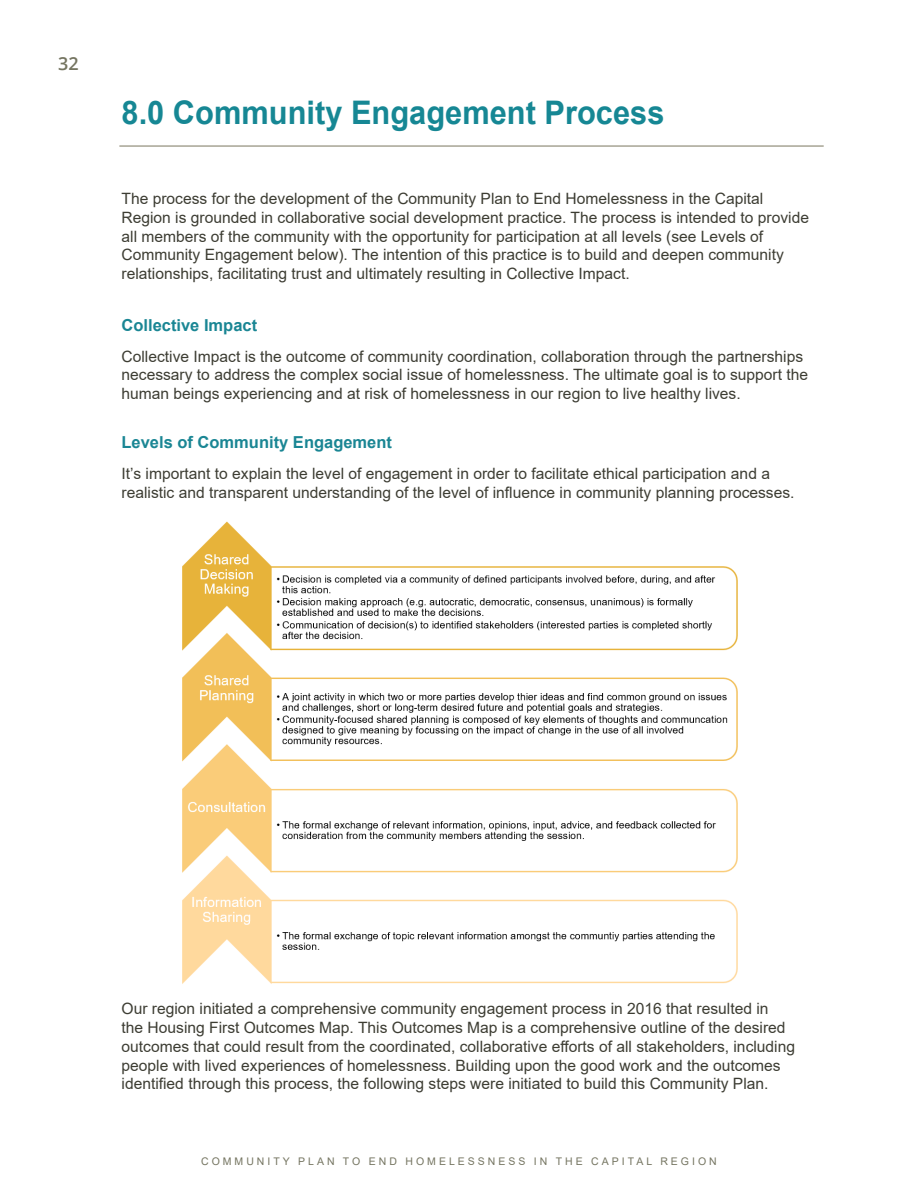
<style>
.page{position:relative;width:918px;height:1188px;background:#fff}
.page>*{position:absolute;margin:0;border:0;box-sizing:border-box;transform-origin:0 0}
.Page_Section_Title{font:700 32.55px "Arial";color:#168794;scale:.95 1}
.t1{font:600 18px "Open Sans";color:#757561}
.Paragraph_Style_3{font:700 16.5px "Arial";color:#1a8694}
.Body_Text{font:15.6px/18.8px "Arial";color:#3d3d33}
.t2{font:10.5px "Arial";letter-spacing:.285em;color:#757561}
</style>
<div class="page">
<hr style="left:119px;top:145px;width:705px;height:2px;background:#a7a494">
<img style="left:182px;top:521px;width:556px;height:463px">
<p class="t1" style="left:58px;top:51px;width:22px">32</p>
<p class="Page_Section_Title" style="left:122px;top:90px;width:573px">8.0 Community Engagement Process</p>
<p class="Body_Text" style="left:122px;top:189px;width:689px">The process for the development of the Community Plan to End Homelessness in the Capital Region is grounded in collaborative social development practice. The process is intended to provide all members of the community with the opportunity for participation at all levels (see Levels of Community Engagement below). The intention of this practice is to build and deepen community relationships, facilitating trust and ultimately resulting in Collective Impact.</p>
<p class="Paragraph_Style_3" style="left:122px;top:313px;width:137px">Collective Impact</p>
<p class="Body_Text" style="left:122px;top:347px;width:688px">Collective Impact is the outcome of community coordination, collaboration through the partnerships necessary to address the complex social issue of homelessness. The ultimate goal is to support the human beings experiencing and at risk of homelessness in our region to live healthy lives.</p>
<p class="Paragraph_Style_3" style="left:122px;top:430px;width:272px">Levels of Community Engagement</p>
<p class="Body_Text" style="left:122px;top:464px;width:675px">It’s important to explain the level of engagement in order to facilitate ethical participation and a realistic and transparent understanding of the level of influence in community planning processes.</p>
<p class="Body_Text" style="left:122px;top:999px;width:675px">Our region initiated a comprehensive community engagement process in 2016 that resulted in<br>the Housing First Outcomes Map. This Outcomes Map is a comprehensive outline of the desired outcomes that could result from the coordinated, collaborative efforts of all stakeholders, including people with lived experiences of homelessness. Building upon the good work and the outcomes identified through this process, the following steps were initiated to build this Community Plan.</p>
<p class="t2" style="left:201px;top:1154px;width:517px">COMMUNITY PLAN TO END HOMELESSNESS IN THE CAPITAL REGION</p>
</div>
